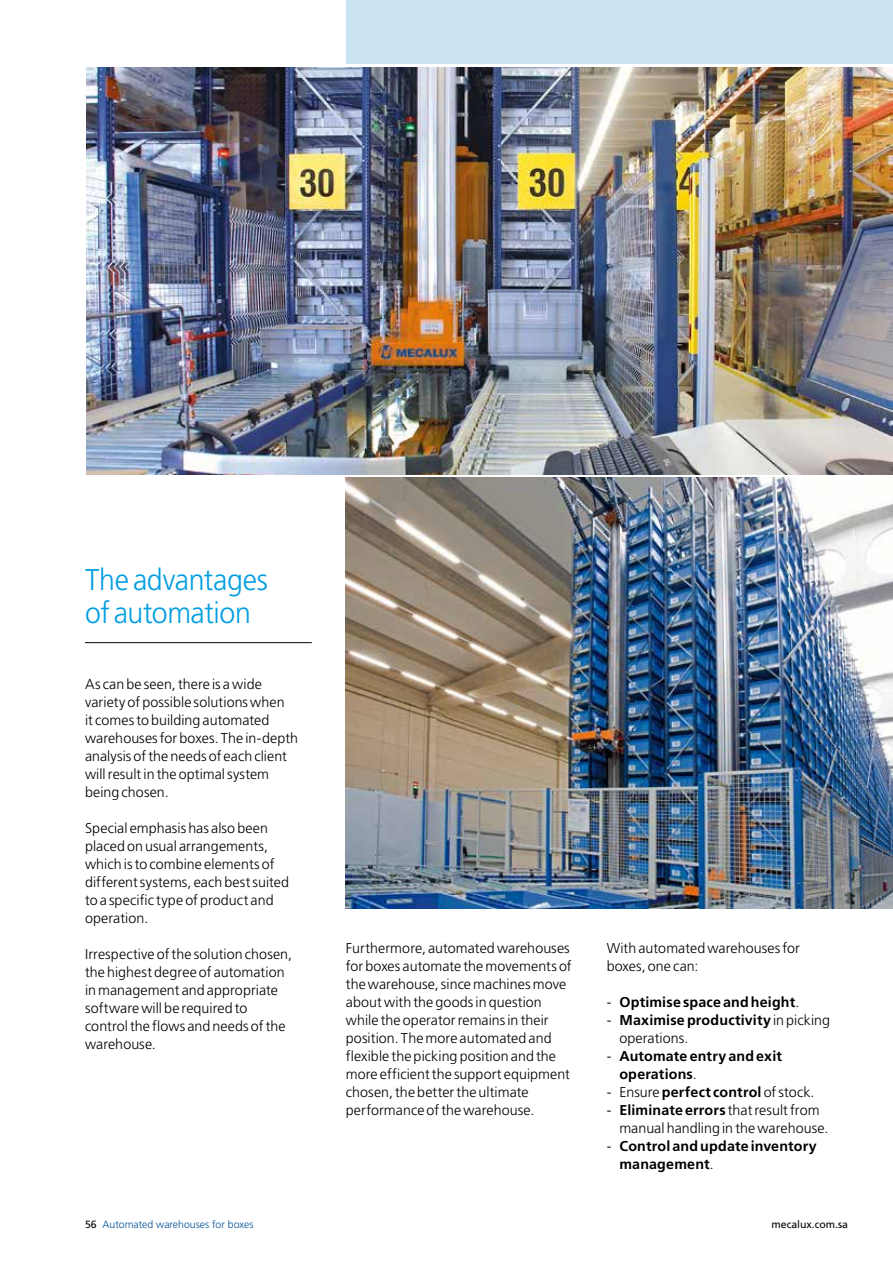
<style>
.page{position:relative;width:893px;height:1263px;background:#fff}
.page>*{position:absolute;margin:0;border:0;box-sizing:border-box;transform-origin:0 0}
.t1{font:300 30px/33px "Frutiger LT Std";letter-spacing:-.01em;color:#009ee0;scale:.95 1}
.t2{font:300 14.25px/18px "Frutiger LT Std";letter-spacing:.005em;color:#000}
.t3{font:700 14.25px/18px "Frutiger LT Std";letter-spacing:.01em;color:#000}
.t4{font:300 10.5px "Frutiger LT Std";color:#005198}
.t5{font:10.5px "Frutiger LT Std";color:#000}
.s1{font-weight:300}
.s2{font-weight:700}
.s3{font-weight:400;color:#000}
</style>
<div class="page">
<div style="left:346px;top:0;width:547px;height:64px;background:#cbe4f1"></div>
<img style="left:86px;top:67px;width:807px;height:407px">
<img style="left:346px;top:478px;width:547px;height:430px">
<hr style="left:85px;top:642px;width:227px;height:1px;background:#000">
<h1 class="t1" style="left:85px;top:564px;width:194px">The advantages of automation</h1>
<p class="t2" style="left:85px;top:675px;width:215px">As can be seen, there is a wide variety of possible solutions when<br>it comes to building automated warehouses for boxes. The in-depth analysis of the needs of each client will result in the optimal system being chosen.</p>
<p class="t2" style="left:85px;top:819px;width:206px">Special emphasis has also been placed on usual arrangements, which is to combine elements of different systems, each best suited to a specific type of product and operation.</p>
<p class="t2" style="left:85px;top:945px;width:209px">Irrespective of the solution chosen, the highest degree of automation in management and appropriate software will be required to control the flows and needs of the warehouse.</p>
<p class="t2" style="left:346px;top:939px;width:227px">Furthermore, automated warehouses for boxes automate the movements of the warehouse, since machines move about with the goods in question while the operator remains in their position. The more automated and flexible the picking position and the more efficient the support equipment chosen, the better the ultimate performance of the warehouse.</p>
<p class="t2" style="left:607px;top:939px;width:195px">With automated warehouses for boxes, one can:</p>
<p class="t3" style="left:607px;top:993px;width:194px"><span class="s1">-</span> Optimise space and height<span class="s1">.</span></p>
<p class="t2" style="left:619px;top:1011px;width:212px;text-indent:-13px">- <span class="s2">Maximise productivity</span> in picking operations.</p>
<p class="t3" style="left:619px;top:1047px;width:164px;text-indent:-13px"><span class="s1">-</span> Automate entry and exit operations<span class="s1">.</span></p>
<p class="t2" style="left:607px;top:1083px;width:209px">- Ensure <span class="s2">perfect control</span> of stock.</p>
<p class="t2" style="left:619px;top:1101px;width:210px;text-indent:-13px">- <span class="s2">Eliminate errors</span> that result from manual handling in the warehouse.</p>
<p class="t3" style="left:619px;top:1137px;width:199px;text-indent:-13px"><span class="s1">-</span> Control and update inventory management<span class="s1">.</span></p>
<p class="t4" style="left:85px;top:1219px;width:170px"><span class="s3">56</span> Automated warehouses for boxes</p>
<p class="t5" style="left:771px;top:1218px;width:78px">mecalux.com.sa</p>
</div>
